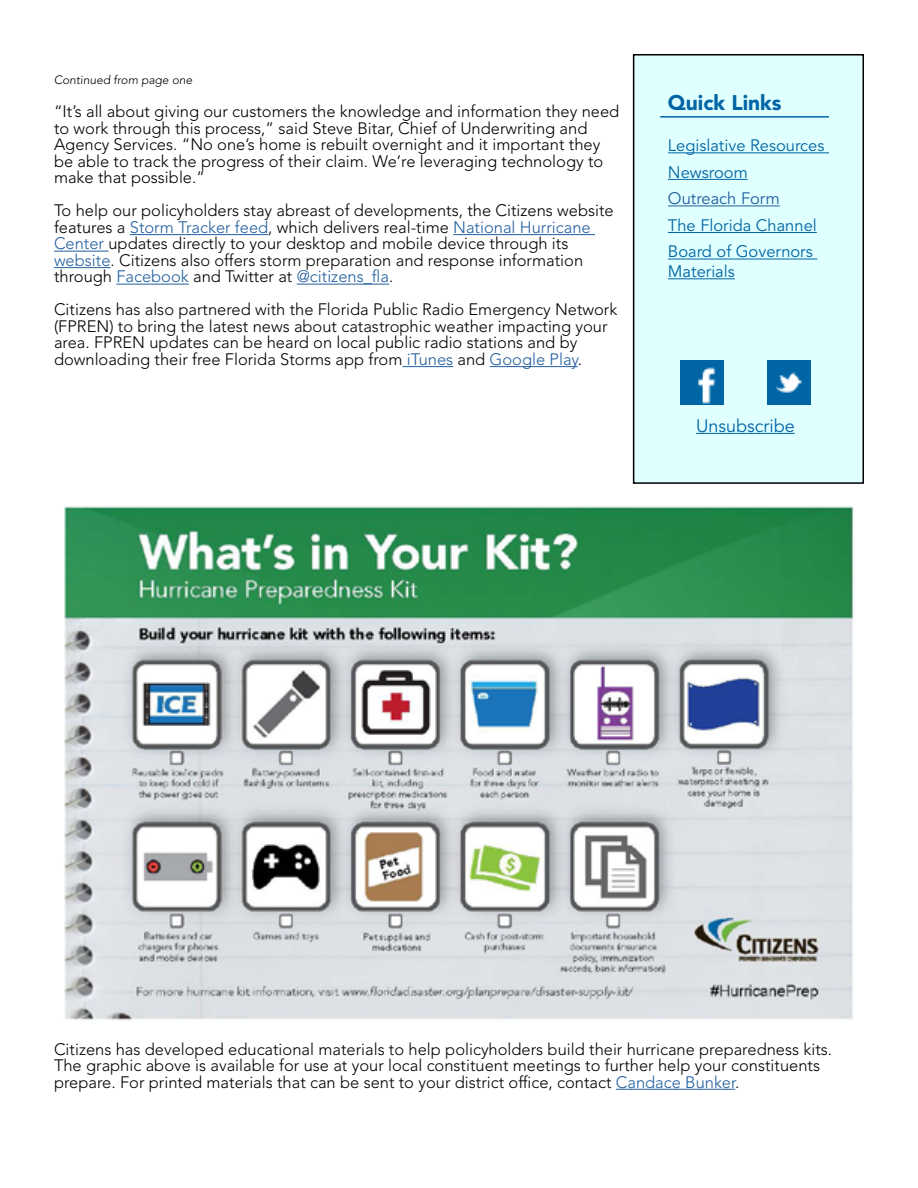
<style>
.page{position:relative;width:918px;height:1188px;background:#fff}
.page>*{position:absolute;margin:0;border:0;box-sizing:border-box;transform-origin:0 0}
.t1{font:900 21px "Avenir LT Std";color:#0065a4}
.t2{font:18px "Avenir LT Std";color:#0065a4}
.t3{font:300 16.5px/16.5px "Avenir LT Std";color:#000}
.t4{font:16.5px/26.5px "Avenir LT Std";color:#0065a4}
.t5{font:16.5px "Avenir LT Std";color:#215e9e}
.t6{font:300 12px "Avenir LT Std";color:#000}
.s1{color:#215e9e}
</style>
<div class="page">
<div style="left:634px;top:55px;width:229px;height:428px;background:#e0ffff"></div>
<div style="left:633px;top:54px;width:231px;height:430px;border:2px solid #000"></div>
<hr style="left:130px;top:234px;width:138px;height:1px;background:#215e9e">
<hr style="left:453px;top:234px;width:142px;height:1px;background:#215e9e">
<hr style="left:54px;top:251px;width:54px;height:1px;background:#215e9e">
<hr style="left:54px;top:267px;width:57px;height:1px;background:#215e9e">
<hr style="left:116px;top:284px;width:73px;height:1px;background:#215e9e">
<hr style="left:297px;top:284px;width:92px;height:1px;background:#215e9e">
<hr style="left:403px;top:366px;width:50px;height:1px;background:#215e9e">
<hr style="left:490px;top:366px;width:88px;height:1px;background:#215e9e">
<img style="left:64px;top:506px;width:790px;height:514px">
<hr style="left:616px;top:1089px;width:119px;height:1px;background:#215e9e">
<hr style="left:660px;top:116px;width:169px;height:2px;background:#0065a4">
<hr style="left:668px;top:152px;width:161px;height:1px;background:#0065a4">
<hr style="left:668px;top:179px;width:80px;height:1px;background:#0065a4">
<hr style="left:668px;top:206px;width:112px;height:1px;background:#215e9e">
<hr style="left:668px;top:232px;width:149px;height:1px;background:#0065a4">
<hr style="left:668px;top:259px;width:149px;height:1px;background:#0065a4">
<hr style="left:668px;top:278px;width:67px;height:1px;background:#0065a4">
<hr style="left:696px;top:433px;width:99px;height:1px;background:#0065a4">
<img style="left:767px;top:361px;width:44px;height:43px">
<img style="left:680px;top:361px;width:44px;height:43px">
<p class="t6" style="left:54px;top:73px;width:141px">Continued from page one</p>
<p class="t3" style="left:54px;top:104px;width:567px">“It’s all about giving our customers the knowledge and information they need to work through this process,” said Steve Bitar, Chief of Underwriting and Agency Services. “No one’s home is rebuilt overnight and it important they be able to track the progress of their claim. We’re leveraging technology to make that possible.”</p>
<p class="t3" style="left:54px;top:203px;width:561px">To help our policyholders stay abreast of developments, the Citizens website features a <span class="s1">Storm Tracker feed</span>, which delivers real-time <span class="s1">National Hurricane Center</span> updates directly to your desktop and mobile device through its <span class="s1">website</span>. Citizens also offers storm preparation and response information through <span class="s1">Facebook</span> and Twitter at <span class="s1">@citizens_fla</span>.</p>
<p class="t3" style="left:54px;top:302px;width:565px">Citizens has also partnered with the Florida Public Radio Emergency Network (FPREN) to bring the latest news about catastrophic weather impacting your area. FPREN updates can be heard on local public radio stations and by downloading their free Florida Storms app from <span class="s1">iTunes</span> and <span class="s1">Google Play</span>.</p>
<p class="t1" style="left:668px;top:90px;width:115px">Quick Links</p>
<p class="t4" style="left:668px;top:133px;width:158px">Legislative Resources<br>Newsroom</p>
<p class="t5" style="left:668px;top:189px;width:113px">Outreach Form</p>
<p class="t4" style="left:668px;top:212px;width:150px">The Florida Channel<br>Board of Governors</p>
<p class="t4" style="left:668px;top:259px;width:68px">Materials</p>
<p class="t2" style="left:696px;top:415px;width:100px">Unsubscribe</p>
<p class="t3" style="left:54px;top:1041px;width:780px">Citizens has developed educational materials to help policyholders build their hurricane preparedness kits.<br>The graphic above is available for use at your local constituent meetings to further help your constituents prepare. For printed materials that can be sent to your district office, contact <span class="s1">Candace Bunker</span>.</p>
</div>
